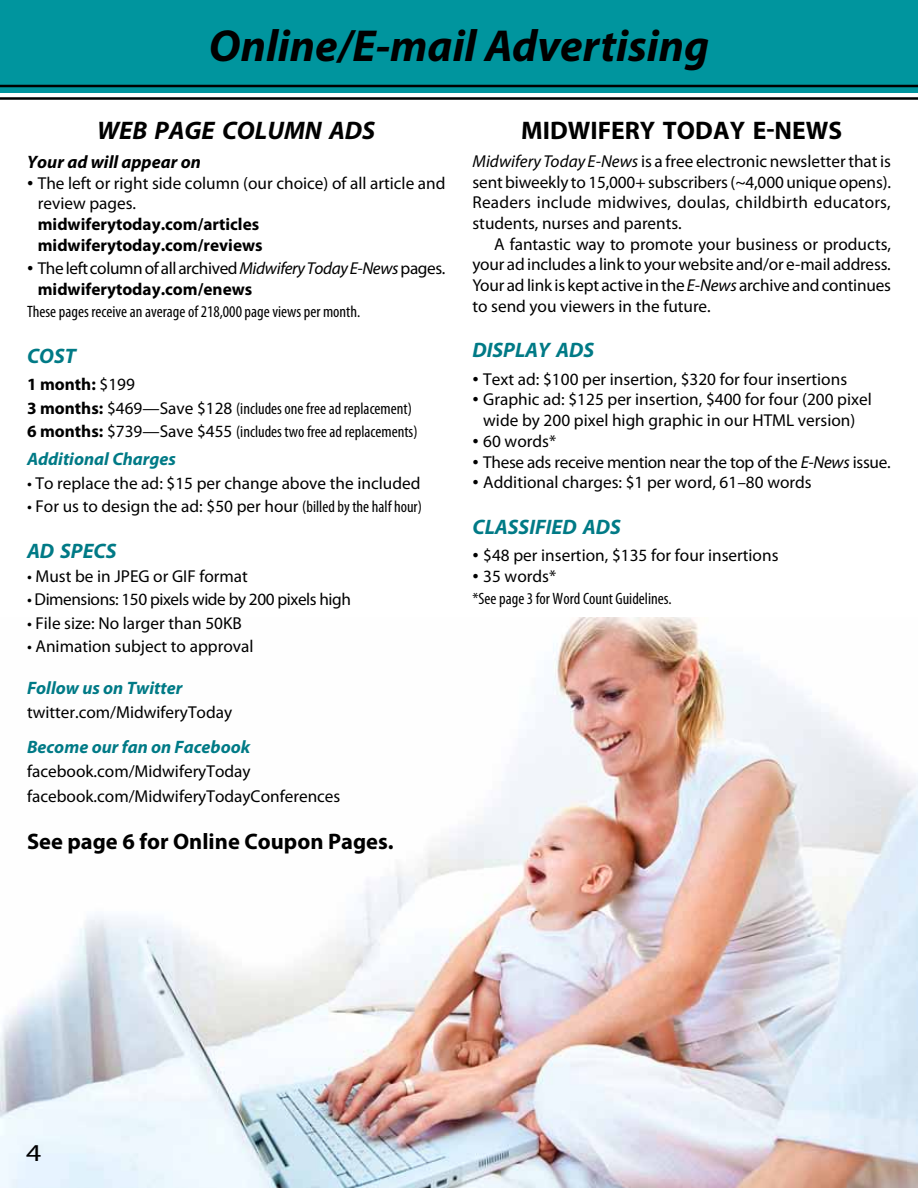
<style>
.page{position:relative;width:918px;height:1188px;background:#fff}
.page>*{position:absolute;margin:0;border:0;box-sizing:border-box;transform-origin:0 0}
.t1{font:italic 700 45px "Myriad Pro";letter-spacing:-.005em;color:#000}
.t2{font:700 25.5px "Myriad Pro";color:#000}
.t3{font:italic 700 25.5px "Myriad Pro";letter-spacing:.005em;color:#000}
.t4{font:24.3px "Myriad Pro";color:#000;scale:1.22 1}
.t5{font:700 22.5px "Myriad Pro";color:#000}
.t6{font:italic 700 21px "Myriad Pro";color:#007a86}
.t7{font:italic 700 18px "Myriad Pro";color:#007a86}
.t8{font:italic 700 18px "Myriad Pro";color:#000}
.t9{font:17.25px/20.7px "Myriad Pro";color:#000}
.t10{font:17.25px/20.7px "Myriad Pro";letter-spacing:-.02em;color:#000}
.t11{font:700 17.25px/20.7px "Myriad Pro";color:#000}
.t12{font:17.25px "Myriad Pro";letter-spacing:-.025em;color:#000}
.t13{font:condensed 16.5px/23.4px "Myriad Pro";color:#000}
.s1{font-family:"Times New Roman";font-size:18px}
.s2{font-style:italic}
.s3{font-weight:700}
.s4{font-weight:400}
.s5{font-weight:700;font-stretch:normal;font-size:17.25px}
.s6{font-stretch:normal;font-size:17.25px}
.s7{font-stretch:condensed;font-size:16.5px}
</style>
<div class="page">
<img style="left:0;top:618px;width:918px;height:570px">
<div style="left:0;top:0;width:918px;height:93px;background:#00959e"></div>
<hr style="left:0;top:85px;width:918px;height:2px;background:#000">
<hr style="left:0;top:97px;width:918px;height:3px;background:#000">
<h1 class="t1" style="left:209px;top:16px;width:502px">Online/E-mail Advertising</h1>
<h2 class="t3" style="left:97px;top:114px;width:280px">web page column ads</h2>
<p class="t8" style="left:27px;top:150px;width:175px">Your ad will appear on</p>
<p class="t9" style="left:38px;top:172px;width:409px;text-indent:-11px"><span class="s1">•</span> The left or right side column (our choice) of all article and review pages.</p>
<p class="t11" style="left:38px;top:213px;width:226px">midwiferytoday.com/articles midwiferytoday.com/reviews</p>
<p class="t10" style="left:38px;top:258px;width:409px;text-indent:-11px"><span class="s1">•</span> The left column of all archived <span class="s2">MidwiferyTodayE-News</span> pages. <span class="s3">midwiferytoday.com/enews</span></p>
<p class="t13" style="left:27px;top:300px;width:335px">These pages receive an average of 218,000 page views per month.</p>
<p class="t6" style="left:27px;top:342px;width:47px">cost</p>
<p class="t11" style="left:27px;top:373px;width:109px">1 month: <span class="s4">$199</span></p>
<p class="t13" style="left:27px;top:396px;width:392px"><span class="s5">3 months:</span> <span class="s6">$469—Save $128</span> (includes one free ad replacement)<br><span class="s5">6 months:</span> <span class="s6">$739—Save $455</span> (includes two free ad replacements)</p>
<p class="t7" style="left:27px;top:448px;width:151px">Additional Charges</p>
<p class="t9" style="left:27px;top:472px;width:395px">• To replace the ad: $15 per change above the included</p>
<p class="t9" style="left:27px;top:496px;width:396px">• For us to design the ad: $50 per hour <span class="s7">(billed by the half hour)</span></p>
<p class="t6" style="left:27px;top:537px;width:91px">Ad Specs</p>
<p class="t9" style="left:27px;top:565px;width:222px">• Must be in JPEG or GIF format</p>
<p class="t12" style="left:27px;top:589px;width:326px">• Dimensions: 150 pixels wide by 200 pixels high</p>
<p class="t9" style="left:27px;top:612px;width:216px">• File size: No larger than 50KB</p>
<p class="t9" style="left:27px;top:636px;width:228px">• Animation subject to approval</p>
<p class="t7" style="left:27px;top:676px;width:157px">Follow us on Twitter</p>
<p class="t9" style="left:27px;top:702px;width:207px">twitter.com/MidwiferyToday</p>
<p class="t7" style="left:27px;top:735px;width:225px">Become our fan on Facebook</p>
<p class="t9" style="left:27px;top:759px;width:315px;line-height:24.2px">facebook.com/MidwiferyToday facebook.com/MidwiferyTodayConferences</p>
<h3 class="t5" style="left:27px;top:827px;width:368px">See page 6 for Online Coupon Pages.</h3>
<h2 class="t2" style="left:521px;top:114px;width:16px">midwifer</h2>
<h2 class="t2" style="left:640px;top:114px;width:41px">y toda</h2>
<h2 class="t2" style="left:730px;top:114px;width:63px">y e-news</h2>
<p class="t9" style="left:472px;top:151px;width:420px;text-align:justify"><span class="s2">Midwifery Today E-News</span> is a free electronic newsletter that is sent biweekly to 15,000+ subscribers (~4,000 unique opens).<br>Readers include midwives, doulas, childbirth educators, students, nurses and parents.</p>
<p class="t9" style="left:472px;top:233px;width:420px;text-align:justify;text-indent:22px">A fantastic way to promote your business or products, your ad includes a link to your website and/or e-mail address.<br>Your ad link is kept active in the <span class="s2">E-News</span> archive and continues to send you viewers in the future.</p>
<p class="t6" style="left:472px;top:337px;width:123px">Display ads</p>
<p class="t9" style="left:472px;top:368px;width:376px"><span class="s1">•</span> Text ad: $100 per insertion, $320 for four insertions</p>
<p class="t9" style="left:472px;top:389px;width:401px;text-align:center"><span class="s1">•</span> Graphic ad: $125 per insertion, $400 for four (200 pixel wide by 200 pixel high graphic in our HTML version)</p>
<p class="t9" style="left:472px;top:430px;width:85px"><span class="s1">•</span> 60 words*</p>
<p class="t10" style="left:472px;top:451px;width:420px"><span class="s1">•</span> These ads receive mention near the top of the <span class="s2">E-News</span> issue.</p>
<p class="t9" style="left:472px;top:472px;width:341px"><span class="s1">•</span> Additional charges: $1 per word, 61–80 words</p>
<p class="t6" style="left:472px;top:513px;width:150px">classified ads</p>
<p class="t9" style="left:472px;top:545px;width:308px"><span class="s1">•</span> $48 per insertion, $135 for four insertions</p>
<p class="t9" style="left:472px;top:565px;width:85px"><span class="s1">•</span> 35 words*</p>
<p class="t13" style="left:472px;top:587px;width:201px">*See page 3 for Word Count Guidelines.</p>
<h3 class="t4" style="left:26px;top:1138px;width:14px">4</h3>
</div>
